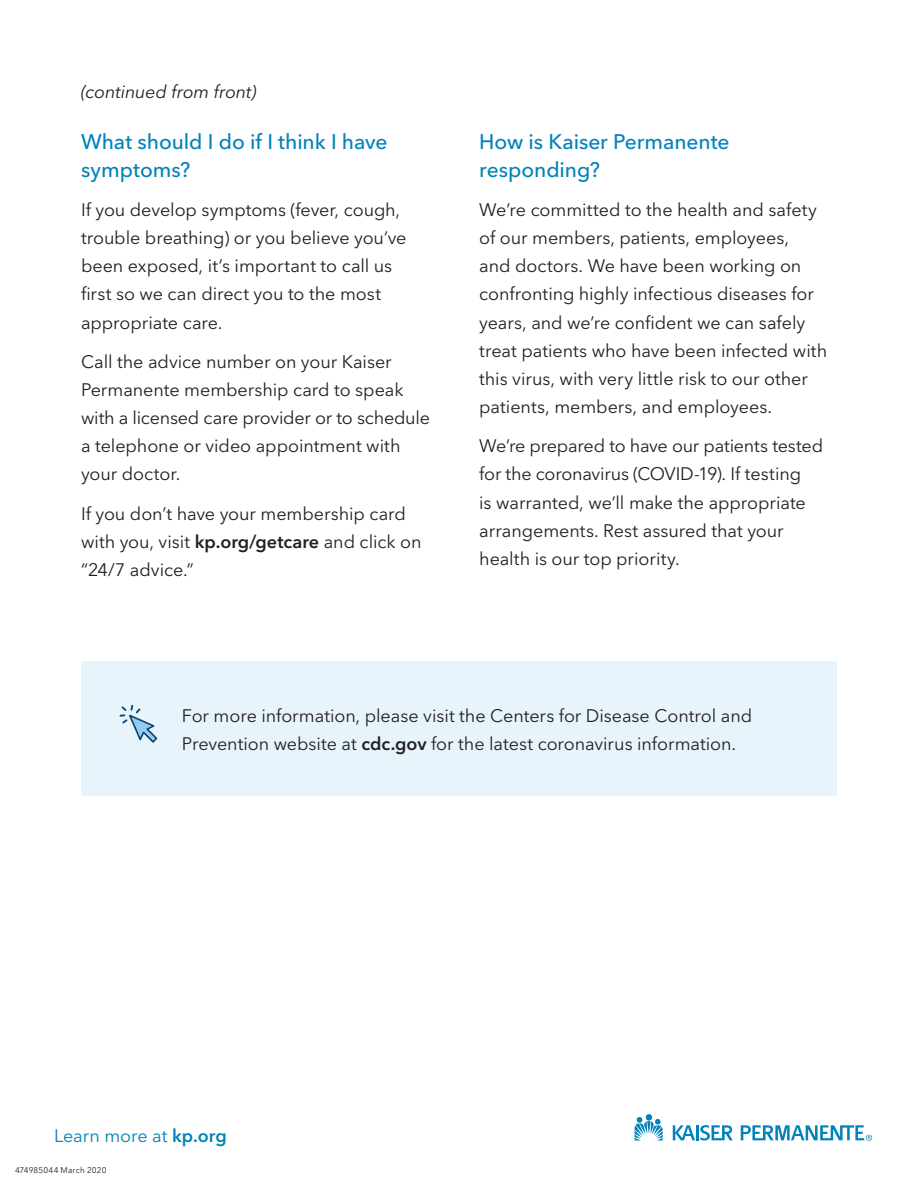
<style>
.page{position:relative;width:918px;height:1188px;background:#fff}
.page>*{position:absolute;margin:0;border:0;box-sizing:border-box;transform-origin:0 0}
.KP_Subhead_1{font:500 21px/28.2px "Avenir Next LT Pro";letter-spacing:-.005em;color:#0082bb}
.KP_Body{font:18px/28.2px "Avenir Next LT Pro";letter-spacing:-.005em;color:#231f20}
.KP_Body-2{font:italic 18px "Avenir Next LT Pro";letter-spacing:-.005em;color:#231f20}
.t1{font:18px "Avenir Next LT Pro";letter-spacing:-.005em;color:#0082bb}
.t2{font:8.25px "Avenir Next LT Pro";letter-spacing:.015em;color:#231f20}
.s1{font-weight:600}
</style>
<div class="page">
<svg style="left:634px;top:1116px;width:29px;height:25px"></svg>
<div style="left:646px;top:1114px;width:6px;height:7px;background:#0082bb;border-radius:50%"></div>
<svg style="left:673px;top:1125px;width:60px;height:16px"></svg>
<svg style="left:741px;top:1125px;width:131px;height:16px"></svg>
<div style="left:81px;top:661px;width:756px;height:134px;background:#e8f4fb"></div>
<svg style="left:120px;top:705px;width:37px;height:38px"></svg>
<p class="KP_Body-2" style="left:81px;top:81px;width:177px">(continued from front)</p>
<p class="KP_Subhead_1" style="left:81px;top:127px;width:308px">What should I do if I think I have symptoms?</p>
<p class="KP_Body" style="left:81px;top:196px;width:327px">If you develop symptoms (fever, cough, trouble breathing) or you believe you’ve been exposed, it’s important to call us first so we can direct you to the most appropriate care.</p>
<p class="KP_Body" style="left:81px;top:348px;width:350px">Call the advice number on your Kaiser Permanente membership card to speak with a licensed care provider or to schedule a telephone or video appointment with your doctor.</p>
<p class="KP_Body" style="left:81px;top:499px;width:342px">If you don’t have your membership card with you, visit <span class="s1">kp.org/getcare</span> and click on “24/7 advice.”</p>
<p class="KP_Subhead_1" style="left:479px;top:127px;width:252px">How is Kaiser Permanente responding?</p>
<p class="KP_Body" style="left:479px;top:196px;width:349px">We’re committed to the health and safety of our members, patients, employees,<br>and doctors. We have been working on confronting highly infectious diseases for years, and we’re confident we can safely treat patients who have been infected with this virus, with very little risk to our other patients, members, and employees.</p>
<p class="KP_Body" style="left:479px;top:432px;width:345px">We’re prepared to have our patients tested for the coronavirus (COVID-19). If testing<br>is warranted, we’ll make the appropriate arrangements. Rest assured that your health is our top priority.</p>
<p class="KP_Body" style="left:182px;top:702px;width:572px">For more information, please visit the Centers for Disease Control and<br>Prevention website at <span class="s1">cdc.gov</span> for the latest coronavirus information.</p>
<p class="t1" style="left:54px;top:1124px;width:174px">Learn more at <span class="s1">kp.org</span></p>
<p class="t2" style="left:15px;top:1165px;width:93px">474985044 March 2020</p>
</div>
